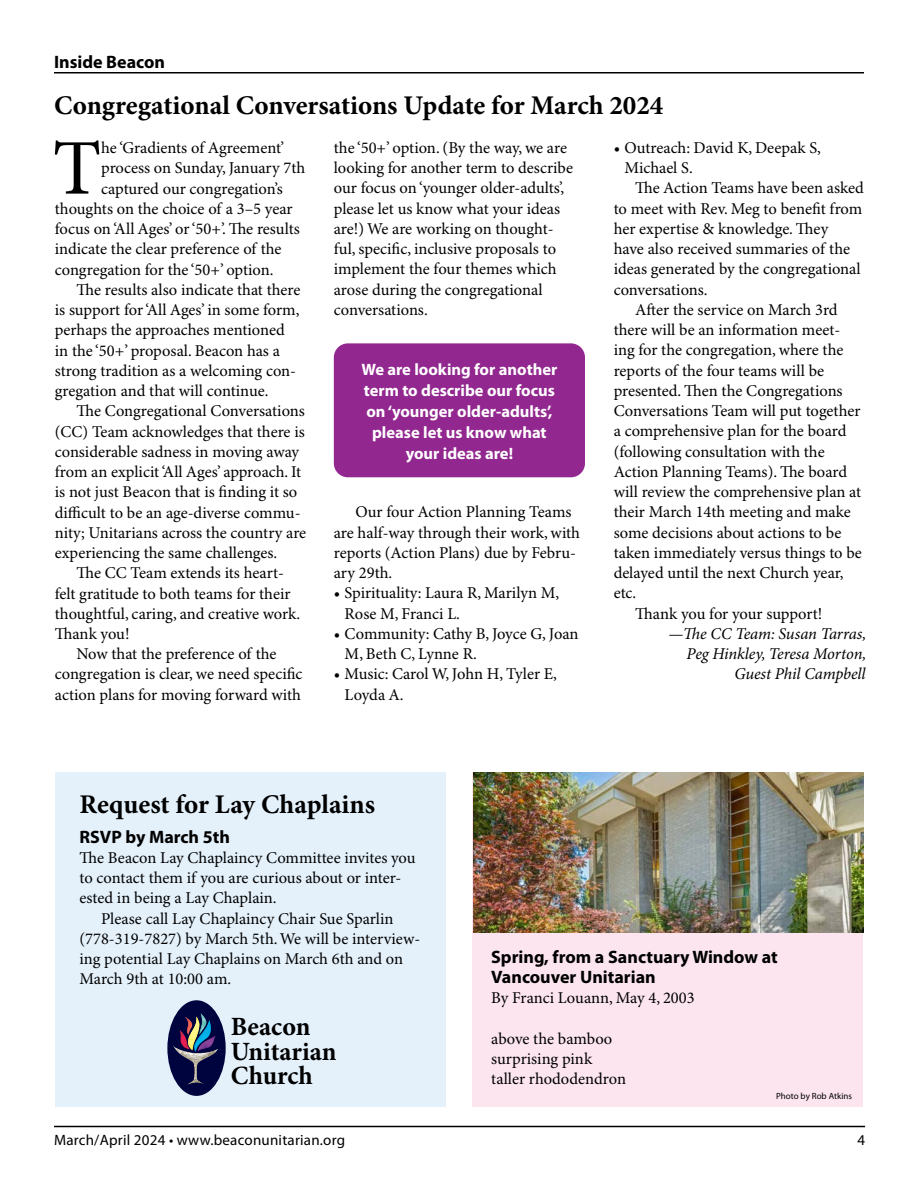
<style>
.page{position:relative;width:918px;height:1188px;background:#fff}
.page>*{position:absolute;margin:0;border:0;box-sizing:border-box;transform-origin:0 0}
.t1{font:78.75px "Minion Pro";color:#000}
.t2{font:700 27px "Minion Pro";letter-spacing:-.005em;color:#000}
.t3{font:700 26.4px/24.9px "Minion Pro";color:#000}
.t4{font:700 18px/20.2px "Myriad Pro";color:#000}
.t5{font:16.5px/20.2px "Minion Pro";color:#000}
.t6{font:700 16.5px/21px "Myriad Pro";color:#fff;text-align:center}
.t7{font:italic 16.5px/20.2px "Minion Pro";letter-spacing:-.01em;color:#000;text-align:right}
.t8{font:15px "Myriad Pro";letter-spacing:.015em;color:#000}
.t9{font:9px "Myriad Pro";color:#000}
</style>
<div class="page">
<hr style="left:54px;top:1126px;width:811px;height:1px;background:#000">
<div style="left:472px;top:772px;width:391px;height:335px;background:#fce5ef"></div>
<hr style="left:54px;top:72px;width:810px;height:2px;background:#000">
<img style="left:473px;top:772px;width:390px;height:160px">
<div style="left:334px;top:343px;width:251px;height:134px;background:#92278f;border-radius:14px"></div>
<div style="left:55px;top:772px;width:391px;height:335px;background:#e4f1fb"></div>
<div style="left:167px;top:1000px;width:59px;height:96px;background:#00043e;border-radius:50%"></div>
<svg style="left:173px;top:1013px;width:45px;height:72px"></svg>
<p class="t4" style="left:54px;top:52px;width:113px">Inside Beacon</p>
<h2 class="t2" style="left:54px;top:89px;width:611px">Congregational Conversations Update for March 2024</h2>
<h1 class="t1" style="left:53px;top:121px;width:50px">T</h1>
<p class="t5" style="left:101px;top:138px;width:185px">he ‘Gradients of Agreement’</p>
<p class="t5" style="left:624px;top:138px;width:198px;text-indent:-11px">• Outreach: David K, Deepak S,<br>Michael S.</p>
<p class="t5" style="left:635px;top:179px;width:230px">The Action Teams have been asked</p>
<p class="t5" style="left:614px;top:199px;width:250px">to meet with Rev. Meg to benefit from</p>
<p class="t5" style="left:614px;top:219px;width:216px">her expertise &amp; knowledge. They</p>
<p class="t5" style="left:614px;top:239px;width:238px">have also received summaries of the</p>
<p class="t5" style="left:614px;top:260px;width:249px">ideas generated by the congregational</p>
<p class="t5" style="left:614px;top:280px;width:95px">conversations.</p>
<p class="t5" style="left:635px;top:300px;width:204px">After the service on March 3rd</p>
<p class="t5" style="left:614px;top:320px;width:228px">there will be an information meet-</p>
<p class="t5" style="left:614px;top:341px;width:231px">ing for the congregation, where the</p>
<p class="t5" style="left:614px;top:361px;width:212px">reports of the four teams will be</p>
<p class="t5" style="left:614px;top:381px;width:230px">presented. Then the Congregations</p>
<p class="t5" style="left:614px;top:401px;width:248px">Conversations Team will put together</p>
<p class="t5" style="left:614px;top:422px;width:234px">a comprehensive plan for the board</p>
<p class="t5" style="left:614px;top:442px;width:213px">(following consultation with the</p>
<p class="t5" style="left:614px;top:462px;width:235px">Action Planning Teams). The board</p>
<p class="t5" style="left:614px;top:482px;width:249px">will review the comprehensive plan at</p>
<p class="t5" style="left:614px;top:503px;width:239px">their March 14th meeting and make</p>
<p class="t5" style="left:614px;top:523px;width:229px">some decisions about actions to be</p>
<p class="t5" style="left:614px;top:543px;width:250px">taken immediately versus things to be</p>
<p class="t5" style="left:614px;top:563px;width:231px">delayed until the next Church year,</p>
<p class="t5" style="left:614px;top:584px;width:24px">etc.</p>
<p class="t5" style="left:635px;top:604px;width:188px">Thank you for your support!</p>
<p class="t7" style="left:668px;top:624px;width:199px">—The CC Team: Susan Tarras,<br>Peg Hinkley, Teresa Morton,<br>Guest Phil Campbell</p>
<p class="t5" style="left:334px;top:138px;width:241px">the ‘50+’ option. (By the way, we are looking for another term to describe our focus on ‘younger older-adults’, please let us know what your ideas are!) We are working on thought&shy;ful, specific, inclusive proposals to implement the four themes which arose during the congregational conversations.</p>
<p class="t5" style="left:101px;top:159px;width:206px">process on Sunday, January 7th</p>
<p class="t5" style="left:101px;top:179px;width:183px">captured our congregation’s</p>
<p class="t5" style="left:55px;top:199px;width:239px">thoughts on the choice of a 3–5 year</p>
<p class="t5" style="left:55px;top:219px;width:247px">focus on ‘All Ages’ or ‘50+’. The results</p>
<p class="t5" style="left:55px;top:240px;width:228px">indicate the clear preference of the</p>
<p class="t5" style="left:55px;top:260px;width:220px">congregation for the ‘50+’ option.</p>
<p class="t5" style="left:76px;top:280px;width:226px">The results also indicate that there</p>
<p class="t5" style="left:55px;top:300px;width:246px">is support for ‘All Ages’ in some form,</p>
<p class="t5" style="left:55px;top:321px;width:232px">perhaps the approaches mentioned</p>
<p class="t5" style="left:55px;top:341px;width:227px">in the ‘50+’ proposal. Beacon has a</p>
<p class="t5" style="left:55px;top:361px;width:243px">strong tradition as a welcoming con-</p>
<p class="t5" style="left:55px;top:381px;width:215px">gregation and that will continue.</p>
<p class="t5" style="left:76px;top:402px;width:230px">The Congregational Conversations</p>
<p class="t5" style="left:55px;top:422px;width:251px">(CC) Team acknowledges that there is</p>
<p class="t5" style="left:55px;top:442px;width:246px">considerable sadness in moving away</p>
<p class="t5" style="left:55px;top:462px;width:248px">from an explicit ‘All Ages’ approach. It</p>
<p class="t5" style="left:55px;top:483px;width:244px">is not just Beacon that is finding it so</p>
<p class="t5" style="left:55px;top:503px;width:247px">difficult to be an age-diverse commu-</p>
<p class="t5" style="left:55px;top:523px;width:253px">nity; Unitarians across the country are</p>
<p class="t5" style="left:55px;top:543px;width:224px">experiencing the same challenges.</p>
<p class="t5" style="left:76px;top:564px;width:209px">The CC Team extends its heart-</p>
<p class="t5" style="left:55px;top:584px;width:237px">felt gratitude to both teams for their</p>
<p class="t5" style="left:55px;top:604px;width:247px">thoughtful, caring, and creative work.</p>
<p class="t5" style="left:55px;top:624px;width:76px">Thank you!</p>
<p class="t5" style="left:76px;top:645px;width:202px">Now that the preference of the</p>
<p class="t5" style="left:55px;top:665px;width:249px">congregation is clear, we need specific</p>
<p class="t5" style="left:55px;top:685px;width:248px">action plans for moving forward with</p>
<p class="t6" style="left:361px;top:359px;width:197px">We are looking for another term to describe our focus on ‘younger older-adults’, please let us know what your ideas are!</p>
<p class="t5" style="left:334px;top:503px;width:248px;text-indent:22px">Our four Action Planning Teams are half-way through their work, with reports (Action Plans) due by Febru&shy;ary 29th.</p>
<p class="t5" style="left:345px;top:584px;width:216px;text-indent:-11px">• Spirituality: Laura R, Marilyn M,<br>Rose M, Franci L.</p>
<p class="t5" style="left:345px;top:624px;width:236px;text-indent:-11px">• Community: Cathy B, Joyce G, Joan<br>M, Beth C, Lynne R.</p>
<p class="t5" style="left:345px;top:665px;width:214px;text-indent:-11px">• Music: Carol W, John H, Tyler E,<br>Loyda A.</p>
<h2 class="t2" style="left:80px;top:789px;width:297px">Request for Lay Chaplains</h2>
<p class="t4" style="left:80px;top:827px;width:152px">RSVP by March 5th</p>
<p class="t5" style="left:80px;top:848px;width:338px">The Beacon Lay Chaplaincy Committee invites you to contact them if you are curious about or inter&shy;ested in being a Lay Chaplain.</p>
<p class="t5" style="left:80px;top:909px;width:342px;text-indent:22px">Please call Lay Chaplaincy Chair Sue Sparlin (778-319-7827) by March 5th. We will be interview&shy;ing potential Lay Chaplains on March 6th and on March 9th at 10:00 am.</p>
<h3 class="t3" style="left:231px;top:1013px;width:107px">Beacon<br>Unitarian<br>Church</h3>
<p class="t4" style="left:491px;top:947px;width:288px">Spring, from a Sanctuary Window at<br>Vancouver Unitarian</p>
<p class="t5" style="left:491px;top:989px;width:205px">By Franci Louann, May 4, 2003</p>
<p class="t5" style="left:491px;top:1029px;width:136px">above the bamboo surprising pink taller rhododendron</p>
<p class="t9" style="left:776px;top:1091px;width:77px">Photo by Rob Atkins</p>
<p class="t8" style="left:54px;top:1132px;width:293px">March/April 2024 • www.beaconunitarian.org</p>
<p class="t8" style="left:857px;top:1132px;width:9px">4</p>
</div>
